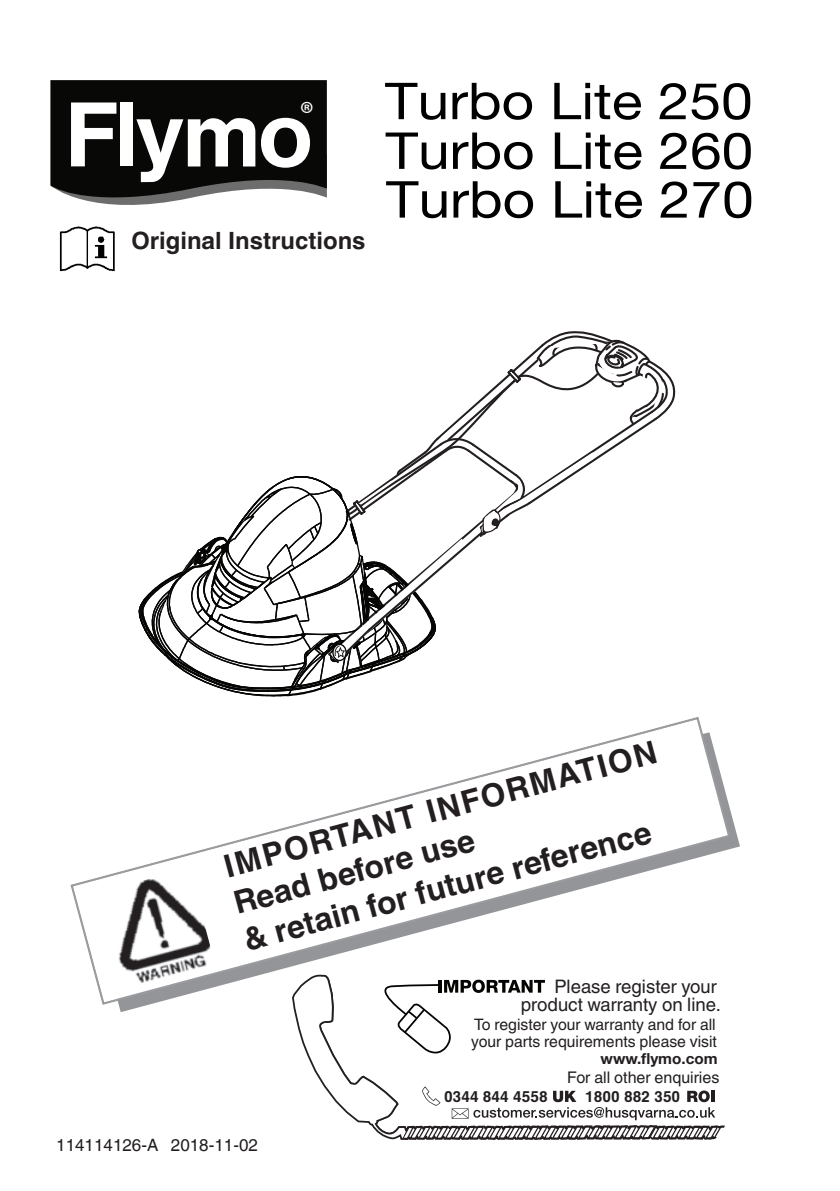
<style>
.page{position:relative;width:840px;height:1191px;background:#fff}
.page>*{position:absolute;margin:0;border:0;box-sizing:border-box;transform-origin:0 0}
.t1{font:50.8px/49.2px "Flymo Sans Pro";color:#000;text-align:justify;scale:1.11 1}
.t2{font:33.8px "Myriad Pro";color:#fff}
.t3{font:700 31.8px/38px "Helvetica World";color:#231f20}
.t4{font:700 23.8px "Helvetica World";color:#231f20}
.t5{font:18.6px/18.8px "Helvetica World";color:#231f20;text-align:right}
.t6{font:17px "Helvetica World";color:#221e1f}
.t7{font:16px "Helvetica World";color:#231f20}
.t8{font:15.8px/16.8px "Helvetica World";color:#231f20}
.t9{font:700 15.6px "Helvetica Greek P";color:#231f20}
.t10{font:700 15.2px "Helvetica Neue East A";color:#231f20}
</style>
<div class="page">
<svg style="left:50px;top:80px;width:277px;height:125px"></svg>
<img style="left:59px;top:226px;width:56px;height:46px">
<svg style="left:138px;top:331px;width:538px;height:366px"></svg>
<svg style="left:294px;top:1012px;width:431px;height:128px"></svg>
<svg style="left:710px;top:1090px;width:4px;height:12px"></svg>
<svg style="left:73px;top:719px;width:654px;height:283px"></svg>
<img style="left:97px;top:868px;width:118px;height:122px">
<p class="t2" style="left:299px;top:93px;width:16px">®</p>
<h3 class="t4" style="left:131px;top:227px;width:235px">Original Instructions</h3>
<p class="t1" style="left:385px;top:77px;width:333px">Turbo Lite 250<br>Turbo Lite 260<br>Turbo Lite 270</p>
<h3 class="t3" style="left:220px;top:848px;width:448px;rotate:-15deg">IMPORTANT INFORMATION<br>Read before use</h3>
<h3 class="t3" style="left:239px;top:922px;width:422px;rotate:-15deg">&amp; retain for future reference</h3>
<p class="t5" style="left:520px;top:978px;width:202px">Please register your product warranty on line.</p>
<p class="t8" style="left:471px;top:1018px;width:247px">To register your warranty and for all your parts requirements please visit</p>
<p class="t10" style="left:600px;top:1053px;width:118px">www.flymo.com</p>
<p class="t7" style="left:567px;top:1071px;width:154px">For all other enquiries</p>
<p class="t6" style="left:56px;top:1131px;width:203px">114114126-A 2018-11-02</p>
<p class="t9" style="left:444px;top:1087px;width:105px">0344 844 4558</p>
<p class="t9" style="left:585px;top:1087px;width:96px">1800 882 350</p>
</div>
